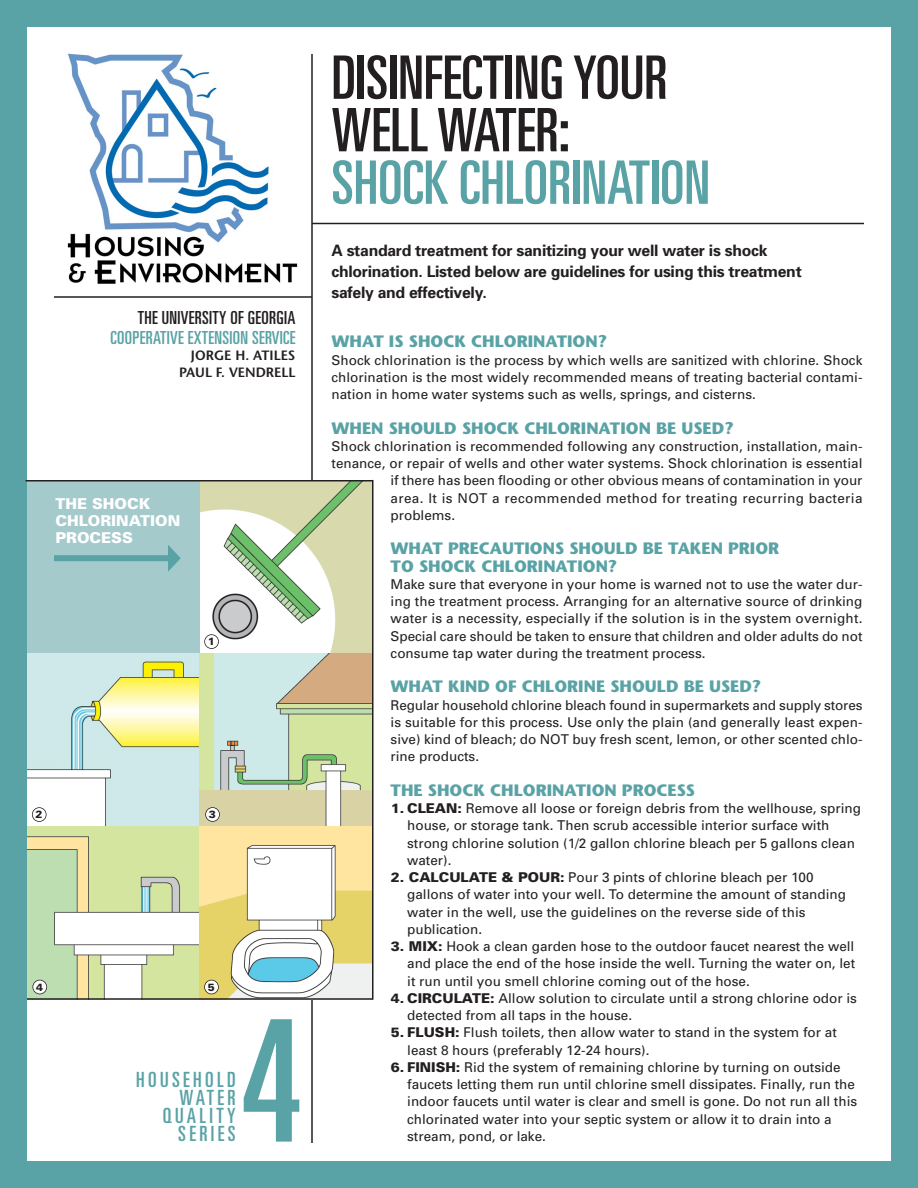
<style>
.page{position:relative;width:918px;height:1188px;background:#59a2a5}
.page>*{position:absolute;margin:0;border:0;box-sizing:border-box;transform-origin:0 0}
.t1{font:ultra-condensed 169.5px "Univers";color:#59a2a5}
.t2{font:ultra-condensed 60px/52.5px "Univers";color:#231f20}
.t3{font:ultra-condensed 60px "Univers";color:#59a2a5}
.t4{font:ultra-condensed 21px/18px "Univers";letter-spacing:.16em;color:#59a2a5;text-align:right}
.t5{font:ultra-condensed 18px "Univers";letter-spacing:.02em;color:#59a2a5}
.t6{font:ultra-condensed 18px "Univers";letter-spacing:.02em;color:#231f20}
.t7{font:700 16.5px/17.2px "Stone Sans";color:#59a2a5}
.t8{font:700 15.75px/21px "Univers";letter-spacing:-.015em;color:#231f20}
.t9{font:900 15px/17.2px "Univers";color:#fff}
.t10{font:13.5px/17.2px "Univers";color:#231f20}
.t11{font:13.5px "Univers";letter-spacing:.03em;color:#231f20}
.t12{font:600 13.5px/16.5px "Stone Sans";color:#231f20;text-align:right}
.t13{font:900 10.5px "Univers";color:#231f20}
.s1{font-weight:900}
</style>
<div class="page">
<div style="left:27px;top:27px;width:864px;height:1134px;background:#fff"></div>
<hr style="left:312px;top:223px;width:552px;height:1px;background:#231f20">
<img style="left:67px;top:53px;width:231px;height:231px">
<hr style="left:54px;top:296px;width:258px;height:2px;background:#231f20">
<hr style="left:311px;top:54px;width:2px;height:1089px;background:#231f20">
<img style="left:200px;top:482px;width:172px;height:172px">
<div style="left:27px;top:481px;width:173px;height:173px;background:#a5cacc"></div>
<img style="left:27px;top:654px;width:173px;height:172px">
<svg style="left:200px;top:654px;width:172px;height:172px;background:#cdd6b5"></svg>
<svg style="left:27px;top:826px;width:173px;height:172px"></svg>
<svg style="left:200px;top:826px;width:172px;height:172px"></svg>
<div style="left:205px;top:635px;width:14px;height:14px;background:#fff;border-radius:50%"></div>
<div style="left:204px;top:634px;width:15px;height:15px;border:2px solid #231f20;border-radius:50%"></div>
<div style="left:32px;top:808px;width:14px;height:14px;background:#fff;border-radius:50%"></div>
<div style="left:32px;top:807px;width:15px;height:15px;border:2px solid #231f20;border-radius:50%"></div>
<div style="left:206px;top:808px;width:14px;height:13px;background:#fff;border-radius:50%"></div>
<div style="left:205px;top:807px;width:15px;height:15px;border:2px solid #231f20;border-radius:50%"></div>
<div style="left:33px;top:980px;width:14px;height:14px;background:#fff;border-radius:50%"></div>
<div style="left:32px;top:980px;width:15px;height:14px;border:2px solid #231f20;border-radius:50%"></div>
<div style="left:205px;top:980px;width:13px;height:14px;background:#fff;border-radius:50%"></div>
<div style="left:204px;top:980px;width:15px;height:14px;border:2px solid #231f20;border-radius:50%"></div>
<div style="left:54px;top:555px;width:122px;height:6px;background:#59a2a5"></div>
<svg style="left:168px;top:545px;width:13px;height:27px"></svg>
<hr style="left:27px;top:998px;width:346px;height:2px;background:#231f20">
<hr style="left:372px;top:480px;width:2px;height:520px;background:#231f20">
<hr style="left:26px;top:480px;width:347px;height:2px;background:#231f20">
<h3 class="t6" style="left:138px;top:311px;width:159px">THE UNIVERSITY OF GEORGIA</h3>
<h3 class="t5" style="left:111px;top:331px;width:187px">COOPERATIVE EXTENSION SERVICE</h3>
<p class="t12" style="left:179px;top:349px;width:118px">JORGE H. ATILES<br>PAUL F. VENDRELL</p>
<p class="t9" style="left:56px;top:496px;width:126px">THE SHOCK<br>CHLORINATION<br>PROCESS</p>
<p class="t13" style="left:208px;top:638px;width:9px">1</p>
<p class="t13" style="left:36px;top:811px;width:9px">2</p>
<p class="t13" style="left:209px;top:811px;width:9px">3</p>
<p class="t13" style="left:36px;top:983px;width:9px">4</p>
<p class="t13" style="left:208px;top:983px;width:9px">5</p>
<h3 class="t4" style="left:136px;top:1073px;width:101px">HOUSEHOLD<br>WATER<br>QUALITY<br>SERIES</h3>
<h1 class="t1" style="left:240px;top:1019px;width:65px">4</h1>
<h2 class="t2" style="left:332px;top:56px;width:338px">DISINFECTING YOUR<br>WELL WATER:</h2>
<h2 class="t3" style="left:332px;top:160px;width:380px">SHOCK CHLORINATION</h2>
<p class="t8" style="left:332px;top:241px;width:472px">A standard treatment for sanitizing your well water is shock chlorination. Listed below are guidelines for using this treatment safely and effectively.</p>
<p class="t7" style="left:332px;top:335px;width:277px">WHAT IS SHOCK CHLORINATION?</p>
<p class="t10" style="left:332px;top:352px;width:533px;text-align:justify">Shock chlorination is the process by which wells are sanitized with chlorine. Shock chlorination is the most widely recommended means of treating bacterial contami&shy;nation in home water systems such as wells, springs, and cisterns.</p>
<p class="t7" style="left:332px;top:421px;width:404px">WHEN SHOULD SHOCK CHLORINATION BE USED?</p>
<p class="t10" style="left:332px;top:439px;width:533px">Shock chlorination is recommended following any construction, installation, main-</p>
<p class="t10" style="left:332px;top:456px;width:533px">tenance, or repair of wells and other water systems. Shock chlorination is essential</p>
<p class="t10" style="left:391px;top:473px;width:473px">if there has been flooding or other obvious means of contamination in your</p>
<p class="t11" style="left:391px;top:493px;width:473px">area. It is NOT a recommended method for treating recurring bacteria</p>
<p class="t10" style="left:391px;top:508px;width:66px">problems.</p>
<p class="t7" style="left:391px;top:542px;width:390px">WHAT PRECAUTIONS SHOULD BE TAKEN PRIOR<br>TO SHOCK CHLORINATION?</p>
<p class="t10" style="left:391px;top:577px;width:473px;text-align:justify">Make sure that everyone in your home is warned not to use the water dur&shy;ing the treatment process. Arranging for an alternative source of drinking water is a necessity, especially if the solution is in the system overnight.<br>Special care should be taken to ensure that children and older adults do not consume tap water during the treatment process.</p>
<p class="t7" style="left:391px;top:680px;width:372px">WHAT KIND OF CHLORINE SHOULD BE USED?</p>
<p class="t10" style="left:391px;top:697px;width:473px;text-align:justify">Regular household chlorine bleach found in supermarkets and supply stores is suitable for this process. Use only the plain (and generally least expen&shy;sive) kind of bleach; do NOT buy fresh scent, lemon, or other scented chlo&shy;rine products.</p>
<p class="t7" style="left:391px;top:783px;width:306px">THE SHOCK CHLORINATION PROCESS</p>
<p class="t10" style="left:407px;top:801px;width:455px;text-indent:-16px"><span class="s1">1. CLEAN:</span> Remove all loose or foreign debris from the wellhouse, spring house, or storage tank. Then scrub accessible interior surface with strong chlorine solution (1/2 gallon chlorine bleach per 5 gallons clean water).</p>
<p class="t10" style="left:407px;top:870px;width:440px;text-indent:-16px"><span class="s1">2. CALCULATE &amp; POUR:</span> Pour 3 pints of chlorine bleach per 100 gallons of water into your well. To determine the amount of standing water in the well, use the guidelines on the reverse side of this publication.</p>
<p class="t10" style="left:407px;top:939px;width:449px;text-align:justify;text-indent:-16px"><span class="s1">3. MIX:</span> Hook a clean garden hose to the outdoor faucet nearest the well and place the end of the hose inside the well. Turning the water on, let it run until you smell chlorine coming out of the hose.</p>
<p class="t10" style="left:407px;top:991px;width:451px;text-indent:-16px"><span class="s1">4. CIRCULATE:</span> Allow solution to circulate until a strong chlorine odor is detected from all taps in the house.</p>
<p class="t10" style="left:407px;top:1025px;width:431px;text-indent:-16px"><span class="s1">5. FLUSH:</span> Flush toilets, then allow water to stand in the system for at least 8 hours (preferably 12-24 hours).</p>
<p class="t10" style="left:407px;top:1060px;width:451px;text-indent:-16px"><span class="s1">6. FINISH:</span> Rid the system of remaining chlorine by turning on outside faucets letting them run until chlorine smell dissipates. Finally, run the indoor faucets until water is clear and smell is gone. Do not run all this chlorinated water into your septic system or allow it to drain into a stream, pond, or lake.</p>
</div>
